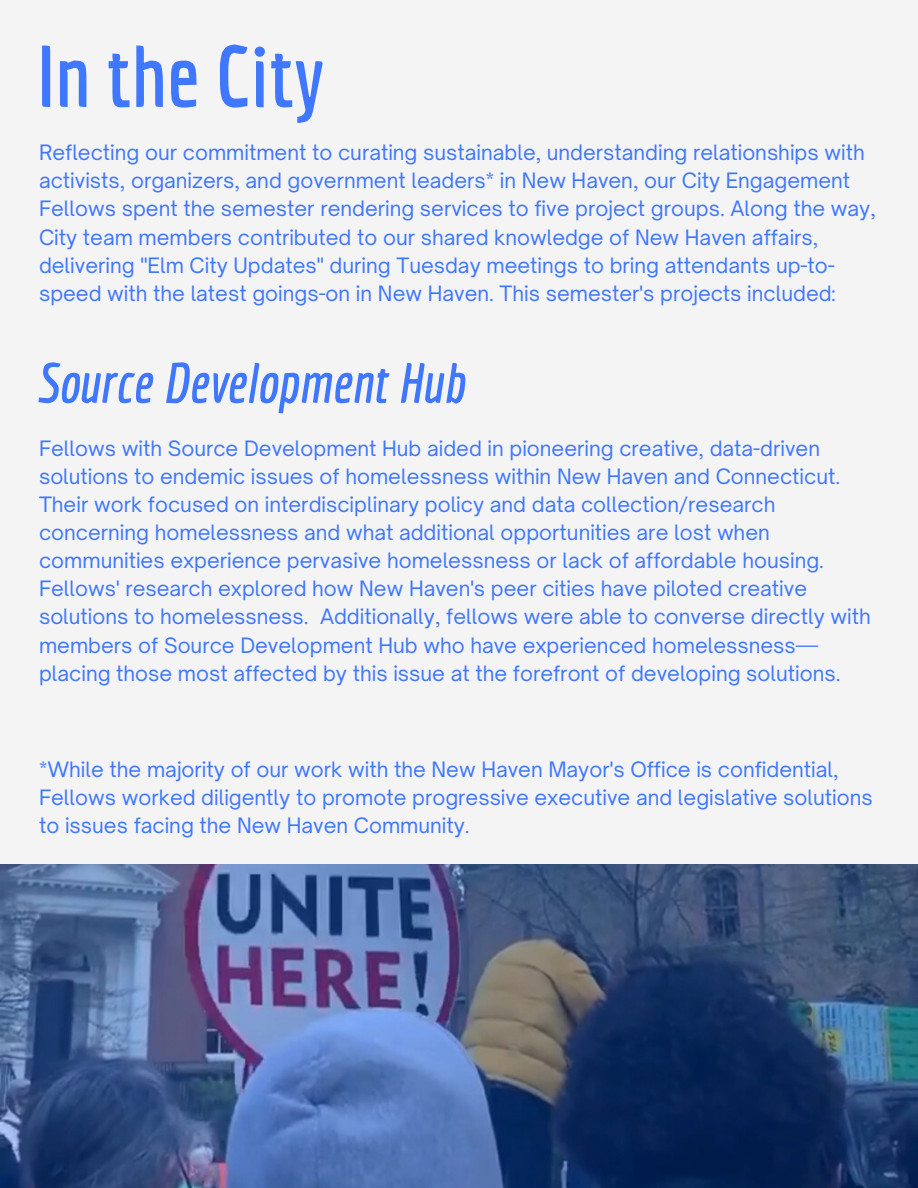
<style>
.page{position:relative;width:918px;height:1188px;background:#f4f4f4}
.page>*{position:absolute;margin:0;border:0;box-sizing:border-box;transform-origin:0 0}
.t1{font:700 85.35px "Economica";color:#3f77ff}
.t2{font:italic 700 55.35px "Economica";color:#3f77ff}
.t3{font:20.25px/28.2px "Open Sauce One";color:#3f77ff}
</style>
<div class="page">
<img style="left:0;top:865px;width:918px;height:323px">
<h1 class="t1" style="left:37px;top:26px;width:289px">In the City</h1>
<p class="t3" style="left:39px;top:138px;width:838px">Reflecting our commitment to curating sustainable, understanding relationships with activists, organizers, and government leaders* in New Haven, our City Engagement Fellows spent the semester rendering services to five project groups. Along the way, City team members contributed to our shared knowledge of New Haven affairs, delivering "Elm City Updates" during Tuesday meetings to bring attendants up-to&shy;speed with the latest goings-on in New Haven. This semester's projects included:</p>
<h2 class="t2" style="left:37px;top:350px;width:429px">Source Development Hub</h2>
<p class="t3" style="left:39px;top:434px;width:833px">Fellows with Source Development Hub aided in pioneering creative, data-driven solutions to endemic issues of homelessness within New Haven and Connecticut.<br>Their work focused on interdisciplinary policy and data collection/research concerning homelessness and what additional opportunities are lost when communities experience pervasive homelessness or lack of affordable housing.<br>Fellows' research explored how New Haven's peer cities have piloted creative solutions to homelessness. Additionally, fellows were able to converse directly with members of Source Development Hub who have experienced homelessness— placing those most affected by this issue at the forefront of developing solutions.</p>
<p class="t3" style="left:39px;top:755px;width:835px">*While the majority of our work with the New Haven Mayor's Office is confidential,<br>Fellows worked diligently to promote progressive executive and legislative solutions to issues facing the New Haven Community.</p>
</div>
